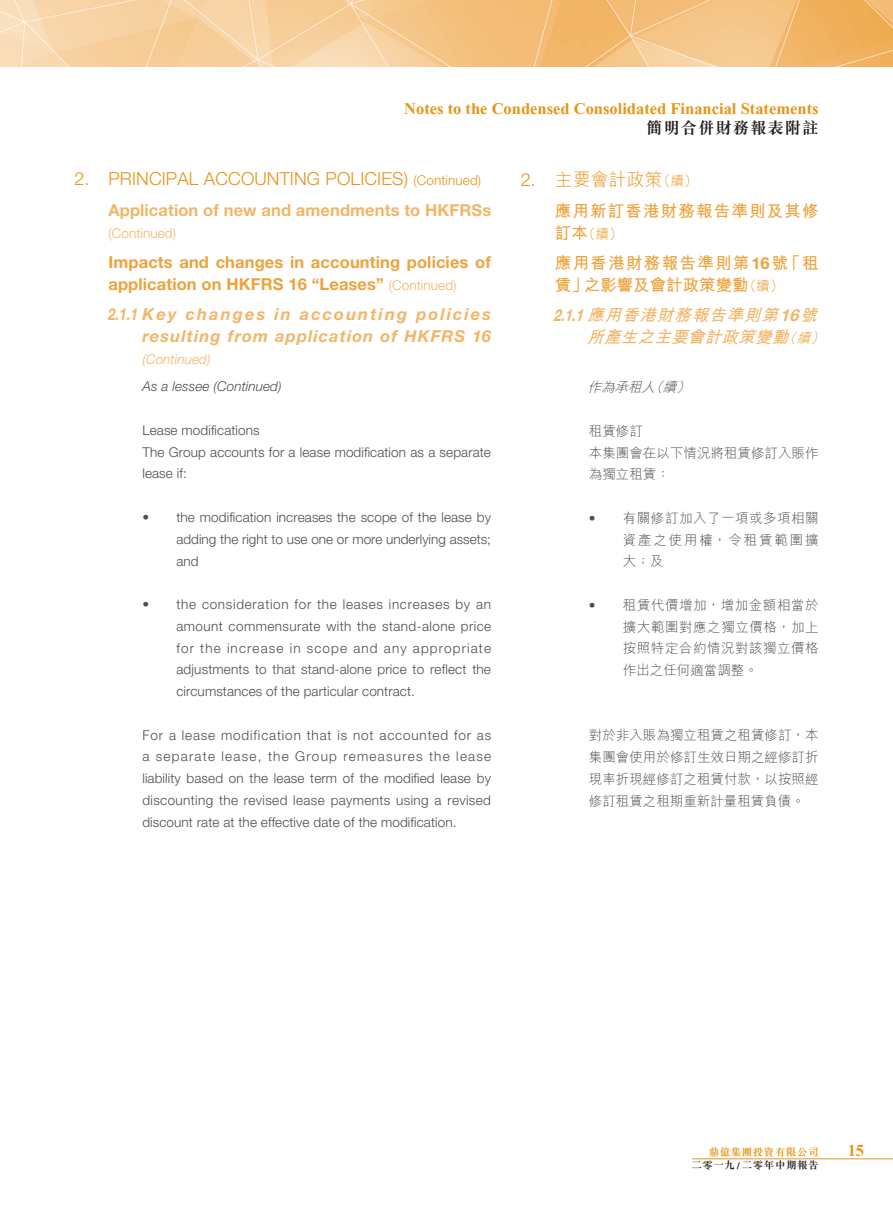
<style>
.page{position:relative;width:893px;height:1212px;background:#fff}
.page>*{position:absolute;margin:0;border:0;box-sizing:border-box;transform-origin:0 0}
.t1{font:300 18px "Helvetica Neue LT Std";letter-spacing:.01em;color:#e89418}
.t2{font:300 18px "M Hei HK";color:#e89418}
.t3{font:700 16.5px/21.8px "Helvetica Neue LT Std";letter-spacing:.01em;color:#eda23c}
.t4{font:italic 700 16.5px/21.8px "Helvetica Neue LT Std";letter-spacing:.065em;color:#f2b568;text-align:right;scale:.8 1}
.t5{font:700 16.5px "Times New Roman";color:#e89418}
.t6{font:700 16.5px/21.8px "M Hei HK";letter-spacing:.07em;color:#eda23c}
.t7{font:700 16.5px "Helvetica Neue LT Std";letter-spacing:.005em;color:#f2b568}
.t8{font:italic 700 16.5px/21.8px "M Hei HK";color:#f2b568}
.t9{font:700 16.5px "M Sung HK";letter-spacing:.05em;color:#231f20}
.t10{font:700 16.5px "Times New Roman";color:#e89418}
.t11{font:300 13.5px/21.8px "Helvetica Neue LT Std";letter-spacing:.01em;color:#4b4c4d;text-align:justify}
.t12{font:300 13.5px/21.8px "M Hei HK";color:#4b4c4d;text-align:justify}
.t13{font:italic 300 13.5px "Helvetica Neue LT Std";letter-spacing:.01em;color:#4b4c4d}
.t14{font:300 13.5px "Helvetica Neue LT Std";letter-spacing:.01em;color:#f2b568}
.t15{font:italic 300 13.5px "Helvetica Neue LT Std";letter-spacing:.01em;color:#f2b568}
.t16{font:italic 300 13.5px "M Hei HK";color:#4b4c4d}
.t17{font:300 13.5px "M Hei HK";color:#e89418}
.t18{font:700 10.5px "M Sung HK";letter-spacing:.05em;color:#231f20}
.t19{font:700 10.5px "M Sung HK";letter-spacing:.05em;color:#e89418}
.s1{font-size:13.5px}
.s2{font-weight:300;font-size:13.5px;color:#f2b568}
.s3{font-family:"Helvetica Neue LT Std"}
.s4{font-weight:700;font-size:16.5px;color:#eda23c}
.s5{font-weight:300;font-size:13.5px;color:#e89418}
</style>
<div class="page">
<img style="left:0;top:0;width:893px;height:67px">
<hr style="left:692px;top:1158px;width:201px;height:1px;background:#e89418">
<p class="t5" style="left:404px;top:103px;width:416px">Notes to the Condensed Consolidated Financial Statements</p>
<p class="t9" style="left:646px;top:116px;width:174px">簡明合併財務報表附註</p>
<h1 class="t1" style="left:74px;top:168px;width:408px">2. PRINCIPAL ACCOUNTING POLICIES) <span class="s1">(Continued)</span></h1>
<p class="t7" style="left:108px;top:200px;width:384px">Application of new and amendments to HKFRSs</p>
<p class="t14" style="left:108px;top:225px;width:69px">(Continued)</p>
<p class="t3" style="left:108px;top:251px;width:384px">Impacts and changes in accounting policies of application on HKFRS 16 “Leases” <span class="s2">(Continued)</span></p>
<p class="t4" style="left:108px;top:303px;width:480px">2.1.1 Key changes in accounting policies resulting from application of HKFRS 16</p>
<p class="t15" style="left:142px;top:351px;width:70px">(Continued)</p>
<p class="t13" style="left:142px;top:379px;width:141px">As a lessee (Continued)</p>
<p class="t11" style="left:142px;top:419px;width:350px;text-align:left">Lease modifications<br>The Group accounts for a lease modification as a separate lease if:</p>
<p class="t11" style="left:176px;top:506px;width:316px;text-indent:-34px">• the modification increases the scope of the lease by adding the right to use one or more underlying assets; and</p>
<p class="t11" style="left:176px;top:593px;width:316px;text-indent:-34px">• the consideration for the leases increases by an amount commensurate with the stand-alone price for the increase in scope and any appropriate adjustments to that stand-alone price to reflect the circumstances of the particular contract.</p>
<p class="t11" style="left:142px;top:723px;width:350px">For a lease modification that is not accounted for as a separate lease, the Group remeasures the lease liability based on the lease term of the modified lease by discounting the revised lease payments using a revised discount rate at the effective date of the modification.</p>
<h1 class="t2" style="left:521px;top:167px;width:178px"><span class="s3">2.</span> 主要會計政策<span class="s1">（續）</span></h1>
<p class="t6" style="left:555px;top:199px;width:265px">應用新訂香港財務報告準則及其修</p>
<p class="t17" style="left:555px;top:225px;width:69px"><span class="s4">訂本</span>（續）</p>
<p class="t6" style="left:555px;top:251px;width:265px">應用香港財務報告準則第<span class="s3">16</span>號「租賃」之影響及會計政策變動<span class="s5">（續）</span></p>
<p class="t8" style="left:587px;top:303px;width:243px;text-indent:-34px"><span class="s3">2.1.1</span> 應用香港財務報告準則第<span class="s3">16</span>號所產生之主要會計政策變動<span class="s5">（續）</span></p>
<p class="t16" style="left:588px;top:378px;width:109px">作為承租人（續）</p>
<p class="t12" style="left:589px;top:419px;width:231px;text-align:left">租賃修訂<br>本集團會在以下情況將租賃修訂入賬作為獨立租賃：</p>
<p class="t12" style="left:623px;top:506px;width:197px;text-indent:-34px"><span class="s3">•</span> 有關修訂加入了一項或多項相關資產之使用權，令租賃範圍擴大；及</p>
<p class="t12" style="left:623px;top:593px;width:197px;text-indent:-34px"><span class="s3">•</span> 租賃代價增加，增加金額相當於擴大範圍對應之獨立價格，加上按照特定合約情況對該獨立價格作出之任何適當調整。</p>
<p class="t12" style="left:589px;top:724px;width:231px">對於非入賬為獨立租賃之租賃修訂，本集團會使用於修訂生效日期之經修訂折現率折現經修訂之租賃付款，以按照經修訂租賃之租期重新計量租賃負債。</p>
<p class="t19" style="left:709px;top:1145px;width:111px">鼎億集團投資有限公司</p>
<p class="t10" style="left:848px;top:1138px;width:18px">15</p>
<p class="t18" style="left:691px;top:1158px;width:129px">二零一九/二零年中期報告</p>
</div>
